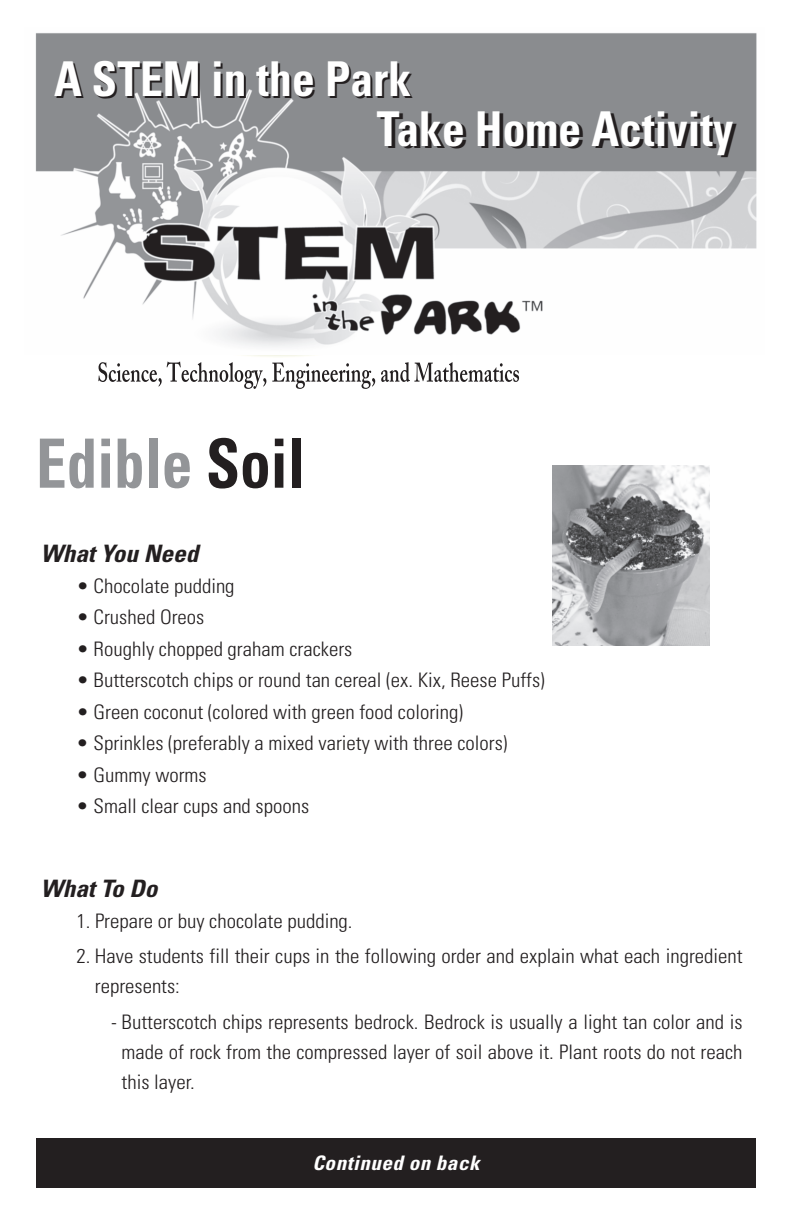
<style>
.page{position:relative;width:792px;height:1224px;background:#fff}
.page>*{position:absolute;margin:0;border:0;box-sizing:border-box;transform-origin:0 0}
.t1{font:700 condensed 68px "Univers LT Std";color:#939598;scale:.9 1}
.t2{font:700 condensed 48px/50px "Univers LT Std";color:#fff;scale:.95 1}
.t3{font:italic 700 condensed 24px "Univers LT Std";color:#231f20;scale:1.05 1}
.t4{font:300 condensed 20px/30px "Univers LT Std";color:#231f20;scale:1.05 1}
.t5{font:italic 700 condensed 20px "Univers LT Std";letter-spacing:.025em;color:#fff;scale:1.05 1}
.s1{color:#231f20}
</style>
<div class="page">
<img style="left:35px;top:33px;width:722px;height:314px">
<img style="left:553px;top:465px;width:157px;height:181px">
<div style="left:36px;top:1139px;width:720px;height:49px;background:#231f20"></div>
<svg style="left:98px;top:356px;width:277px;height:33px"></svg>
<svg style="left:381px;top:362px;width:138px;height:20px"></svg>
<h2 class="t2" style="left:377px;top:58px;width:377px;text-indent:-323px">A STEM in the Park<br>Take Home Activity</h2>
<h1 class="t1" style="left:36px;top:439px;width:300px">Edible <span class="s1">Soil</span></h1>
<p class="t3" style="left:40px;top:544px;width:152px">What You Need</p>
<p class="t4" style="left:76px;top:573px;width:152px">• Chocolate pudding</p>
<p class="t4" style="left:76px;top:604px;width:123px">• Crushed Oreos</p>
<p class="t4" style="left:76px;top:636px;width:264px">• Roughly chopped graham crackers</p>
<p class="t4" style="left:76px;top:667px;width:448px">• Butterscotch chips or round tan cereal (ex. Kix, Reese Puffs)</p>
<p class="t4" style="left:76px;top:699px;width:370px">• Green coconut (colored with green food coloring)</p>
<p class="t4" style="left:76px;top:730px;width:412px">• Sprinkles (preferably a mixed variety with three colors)</p>
<p class="t4" style="left:76px;top:761px;width:126px">• Gummy worms</p>
<p class="t4" style="left:76px;top:793px;width:223px">• Small clear cups and spoons</p>
<p class="t3" style="left:40px;top:879px;width:113px">What To Do</p>
<p class="t4" style="left:76px;top:908px;width:265px">1. Prepare or buy chocolate pudding.</p>
<p class="t4" style="left:95px;top:943px;width:618px;text-indent:-19px">2. Have students fill their cups in the following order and explain what each ingredient represents:</p>
<p class="t4" style="left:122px;top:1009px;width:593px;text-align:justify;text-indent:-10px">- Butterscotch chips represents bedrock. Bedrock is usually a light tan color and is made of rock from the compressed layer of soil above it. Plant roots do not reach this layer.</p>
<p class="t5" style="left:312px;top:1156px;width:161px">Continued on back</p>
</div>
